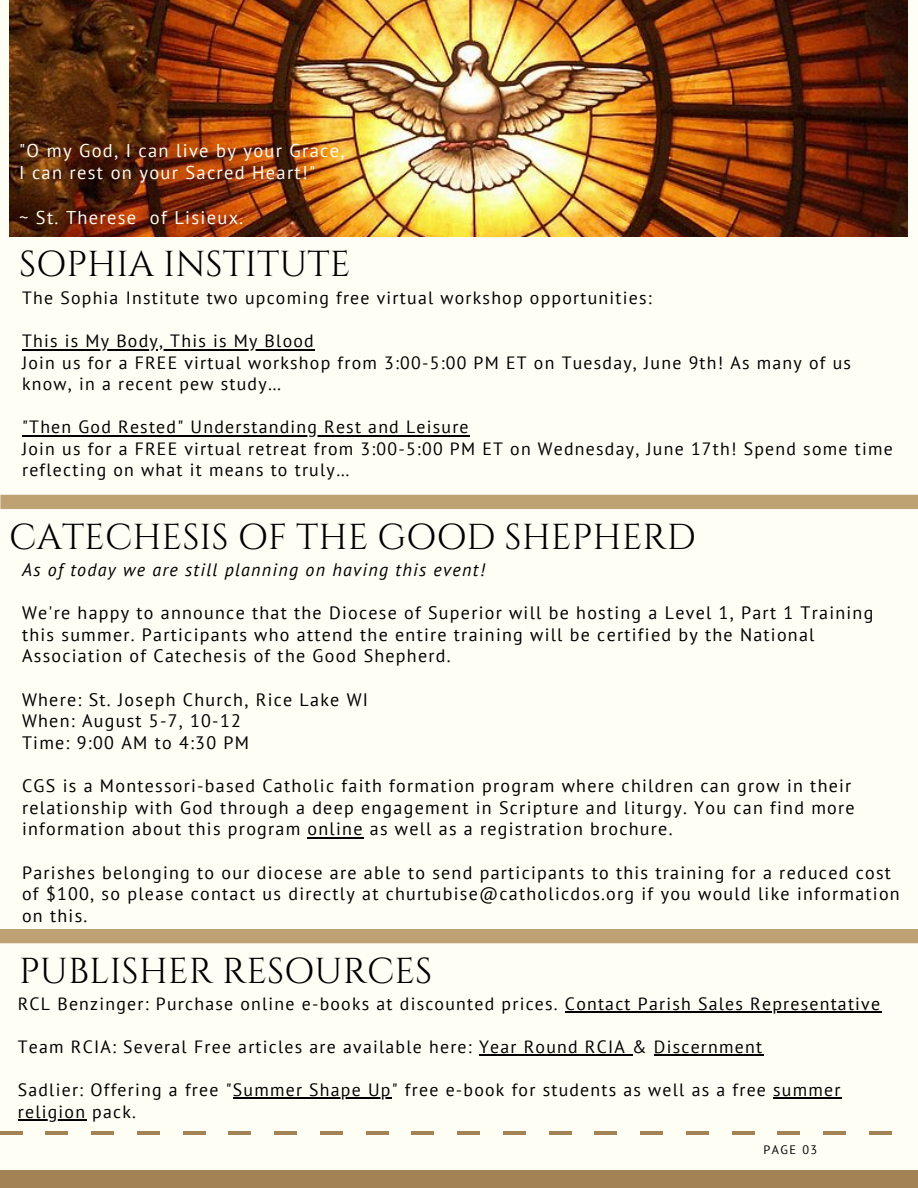
<style>
.page{position:relative;width:918px;height:1188px;background:#fffef5}
.page>*{position:absolute;margin:0;border:0;box-sizing:border-box;transform-origin:0 0}
.t1{font:36px "Cinzel";color:#000}
.t2{font:18.45px/22.2px "PT Sans";letter-spacing:.07em;color:#fffef5}
.t3{font:18px/21.6px "PT Sans";letter-spacing:.07em;color:#000}
.t4{font:italic 18px "PT Sans";letter-spacing:.07em;color:#000}
.t5{font:17.85px/21.5px "PT Sans";letter-spacing:.07em;color:#000}
.t6{font:12.3px "PT Sans";letter-spacing:.12em;color:#000}
.s1{font-style:italic}
</style>
<div class="page">
<div style="left:0;top:1170px;width:918px;height:18px;background:#a38255"></div>
<hr style="left:869px;top:1131px;width:23px;height:4px;background:#a38255">
<hr style="left:823px;top:1131px;width:23px;height:4px;background:#a38255">
<hr style="left:777px;top:1131px;width:23px;height:4px;background:#a38255">
<hr style="left:686px;top:1131px;width:23px;height:4px;background:#a38255">
<hr style="left:640px;top:1131px;width:23px;height:4px;background:#a38255">
<hr style="left:732px;top:1131px;width:23px;height:4px;background:#a38255">
<hr style="left:594px;top:1131px;width:23px;height:4px;background:#a38255">
<hr style="left:91px;top:1131px;width:23px;height:4px;background:#a38255">
<hr style="left:137px;top:1131px;width:23px;height:4px;background:#a38255">
<hr style="left:183px;top:1131px;width:23px;height:4px;background:#a38255">
<hr style="left:45px;top:1131px;width:23px;height:4px;background:#a38255">
<hr style="left:0;top:1131px;width:23px;height:4px;background:#a38255">
<hr style="left:274px;top:1131px;width:23px;height:4px;background:#a38255">
<hr style="left:411px;top:1131px;width:23px;height:4px;background:#a38255">
<hr style="left:457px;top:1131px;width:23px;height:4px;background:#a38255">
<hr style="left:503px;top:1131px;width:23px;height:4px;background:#a38255">
<hr style="left:320px;top:1131px;width:23px;height:4px;background:#a38255">
<hr style="left:549px;top:1131px;width:23px;height:4px;background:#a38255">
<hr style="left:366px;top:1131px;width:23px;height:4px;background:#a38255">
<hr style="left:228px;top:1131px;width:23px;height:4px;background:#a38255">
<div style="left:0;top:495px;width:918px;height:14px;background:#bfa274"></div>
<hr style="left:22px;top:349px;width:293px;height:1px;background:#000">
<hr style="left:29px;top:435px;width:441px;height:1px;background:#000">
<hr style="left:308px;top:837px;width:56px;height:1px;background:#000">
<img style="left:9px;top:0;width:899px;height:236px">
<div style="left:0;top:929px;width:918px;height:14px;background:#bfa274"></div>
<hr style="left:565px;top:1012px;width:316px;height:1px;background:#000">
<hr style="left:479px;top:1055px;width:153px;height:1px;background:#000">
<hr style="left:654px;top:1055px;width:109px;height:1px;background:#000">
<hr style="left:233px;top:1098px;width:159px;height:1px;background:#000">
<hr style="left:773px;top:1098px;width:69px;height:1px;background:#000">
<hr style="left:18px;top:1119px;width:68px;height:2px;background:#000">
<p class="t2" style="left:19px;top:139px;width:327px">"O my God, I can live by your Grace,<br>I can rest on your Sacred Heart!"</p>
<p class="t2" style="left:19px;top:206px;width:226px">~ St. Therese of Lisieux<span class="s1">.</span></p>
<h1 class="t1" style="left:19px;top:241px;width:333px">SOPHIA INSTITUTE</h1>
<p class="t5" style="left:22px;top:287px;width:631px">The Sophia Institute two upcoming free virtual workshop opportunities:</p>
<p class="t5" style="left:22px;top:330px;width:830px">This is My Body, This is My Blood<br>Join us for a FREE virtual workshop from 3:00-5:00 PM ET on Tuesday, June 9th! As many of us know, in a recent pew study…</p>
<p class="t5" style="left:22px;top:416px;width:872px">"Then God Rested" Understanding Rest and Leisure<br>Join us for a FREE virtual retreat from 3:00-5:00 PM ET on Wednesday, June 17th! Spend some time reflecting on what it means to truly…</p>
<h1 class="t1" style="left:9px;top:514px;width:688px">CATECHESIS OF THE GOOD SHEPHERD</h1>
<p class="t4" style="left:22px;top:558px;width:464px">As of today we are still planning on having this event!</p>
<p class="t3" style="left:22px;top:602px;width:853px">We're happy to announce that the Diocese of Superior will be hosting a Level 1, Part 1 Training this summer. Participants who attend the entire training will be certified by the National<br>Association of Catechesis of the Good Shepherd.</p>
<p class="t3" style="left:22px;top:688px;width:348px">Where: St. Joseph Church, Rice Lake WI<br>When: August 5-7, 10-12<br>Time: 9:00 AM to 4:30 PM</p>
<p class="t3" style="left:22px;top:775px;width:834px">CGS is a Montessori-based Catholic faith formation program where children can grow in their relationship with God through a deep engagement in Scripture and liturgy. You can find more information about this program online as well as a registration brochure.</p>
<p class="t3" style="left:22px;top:861px;width:879px">Parishes belonging to our diocese are able to send participants to this training for a reduced cost of $100, so please contact us directly at churtubise@catholicdos.org if you would like information on this.</p>
<h1 class="t1" style="left:19px;top:948px;width:415px">PUBLISHER RESOURCES</h1>
<p class="t5" style="left:18px;top:993px;width:864px">RCL Benzinger: Purchase online e-books at discounted prices. Contact Parish Sales Representative</p>
<p class="t5" style="left:18px;top:1036px;width:746px">Team RCIA: Several Free articles are available here: Year Round RCIA &amp; Discernment</p>
<p class="t5" style="left:18px;top:1079px;width:824px">Sadlier: Offering a free "Summer Shape Up" free e-book for students as well as a free summer religion pack.</p>
<p class="t6" style="left:764px;top:1141px;width:55px">PAGE 03</p>
</div>
